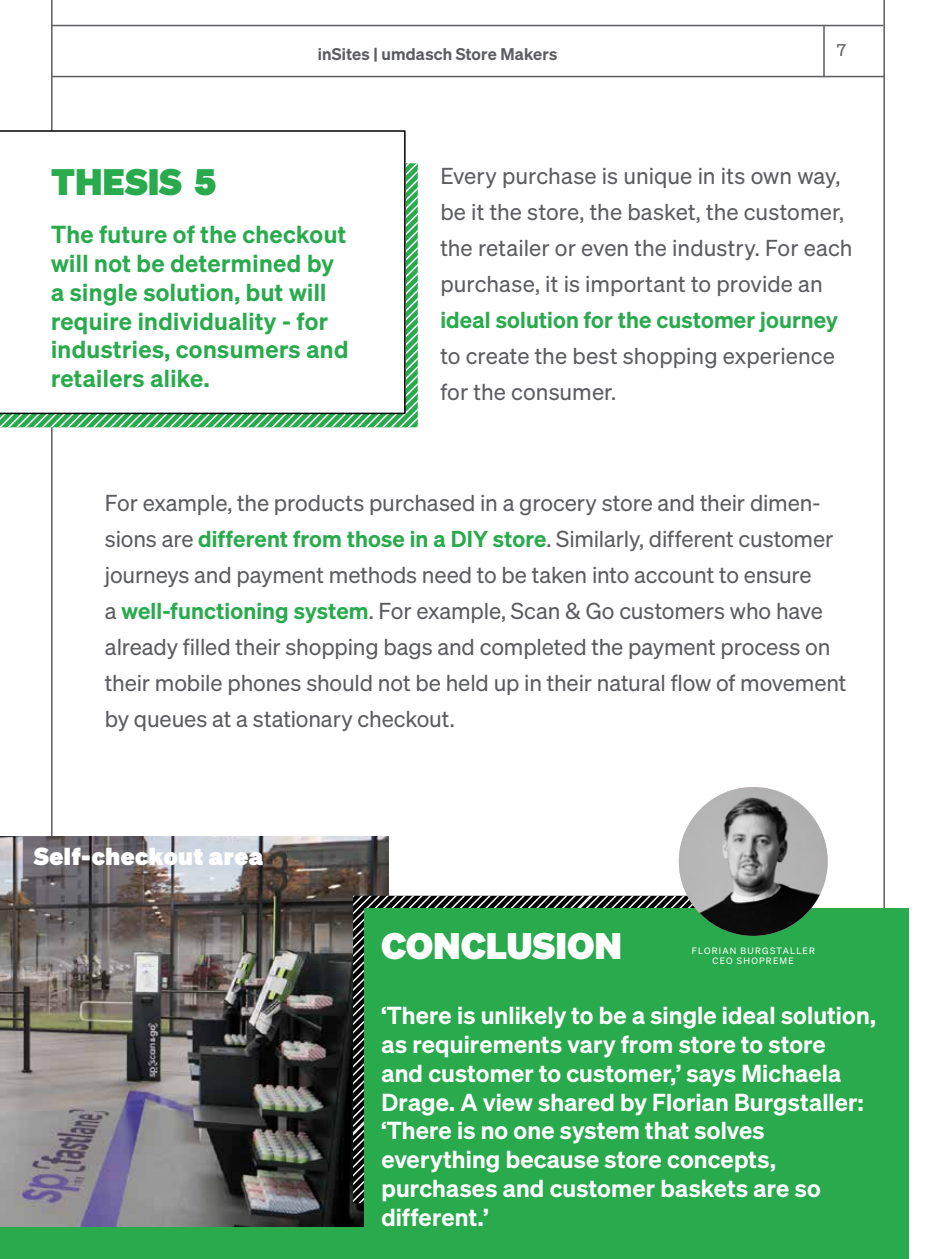
<style>
.page{position:relative;width:936px;height:1259px;background:#fff}
.page>*{position:absolute;margin:0;border:0;box-sizing:border-box;transform-origin:0 0}
.t1{font:36px "Sohne Extrafett";letter-spacing:.015em;color:#fff}
.t2{font:36px "Sohne Extrafett";letter-spacing:.01em;color:#28aa4d}
.t3{font:600 24px/28.8px "Sohne";letter-spacing:.005em;color:#fff}
.t4{font:600 24px/28.8px "Sohne";letter-spacing:.02em;color:#28aa4d}
.t5{font:24px "Sohne Extrafett";letter-spacing:.025em;color:#fff}
.t6{font:22.5px/36px "Sohne Buch";letter-spacing:-.005em;color:#5c5d61}
.t7{font:600 22.5px "Sohne";letter-spacing:.005em;color:#28aa4d}
.t8{font:600 16.5px "Sohne";letter-spacing:.015em;color:#5c5d61}
.t9{font:16.5px "Sohne Buch";color:#5c5d61}
.t10{font:9px/10.8px "Sohne Buch";letter-spacing:.135em;color:#fff;text-align:center}
.s1{font-family:"Sohne";font-weight:600;color:#28aa4d}
</style>
<div class="page">
<hr style="left:52px;top:25px;width:831px;height:1px;background:#5c5d61">
<hr style="left:52px;top:76px;width:832px;height:1px;background:#5c5d61">
<hr style="left:823px;top:25px;width:1px;height:52px;background:#5c5d61">
<hr style="left:51px;top:0;width:2px;height:1259px;background:#5c5d61">
<hr style="left:883px;top:0;width:1px;height:1259px;background:#5c5d61">
<svg style="left:0;top:163px;width:418px;height:264px"></svg>
<svg style="left:0;top:130px;width:405px;height:284px"></svg>
<div style="left:0;top:836px;width:388px;height:423px;background:#28aa4d"></div>
<img style="left:0;top:836px;width:388px;height:390px">
<svg style="left:353px;top:895px;width:342px;height:308px"></svg>
<div style="left:364px;top:909px;width:545px;height:350px;background:#28aa4d"></div>
<img style="left:678px;top:787px;width:149px;height:149px;border-radius:74px">
<p class="t8" style="left:318px;top:43px;width:241px">inSites | umdasch Store Makers</p>
<p class="t9" style="left:837px;top:41px;width:10px">7</p>
<h1 class="t2" style="left:51px;top:158px;width:167px">THESIS 5</h1>
<p class="t4" style="left:51px;top:219px;width:299px">The future of the checkout will not be determined by a single solution, but will require individuality - for industries, consumers and retailers alike.</p>
<p class="t6" style="left:440px;top:158px;width:413px">Every purchase is unique in its own way, be it the store, the basket, the customer, the retailer or even the industry. For each purchase, it is important to provide an</p>
<p class="t7" style="left:440px;top:306px;width:399px">ideal solution for the customer journey</p>
<p class="t6" style="left:440px;top:338px;width:396px">to create the best shopping experience for the consumer.</p>
<p class="t6" style="left:105px;top:484px;width:743px">For example, the products purchased in a grocery store and their dimen&shy;sions are <span class="s1">different from those in a DIY store</span>. Similarly, different customer journeys and payment methods need to be taken into account to ensure<br>a <span class="s1">well-functioning system</span>. For example, Scan &amp; Go customers who have already filled their shopping bags and completed the payment process on their mobile phones should not be held up in their natural flow of movement by queues at a stationary checkout.</p>
<p class="t5" style="left:34px;top:841px;width:230px">Self-checkout area</p>
<h1 class="t1" style="left:381px;top:922px;width:242px">CONCLUSION</h1>
<p class="t10" style="left:691px;top:944px;width:125px">FLORIAN BURGSTALLER<br>CEO SHOPREME</p>
<p class="t3" style="left:381px;top:1000px;width:496px">‘There is unlikely to be a single ideal solution, as requirements vary from store to store<br>and customer to customer,’ says Michaela Drage. A view shared by Florian Burgstaller: ‘There is no one system that solves everything because store concepts, purchases and customer baskets are so different.’</p>
</div>
